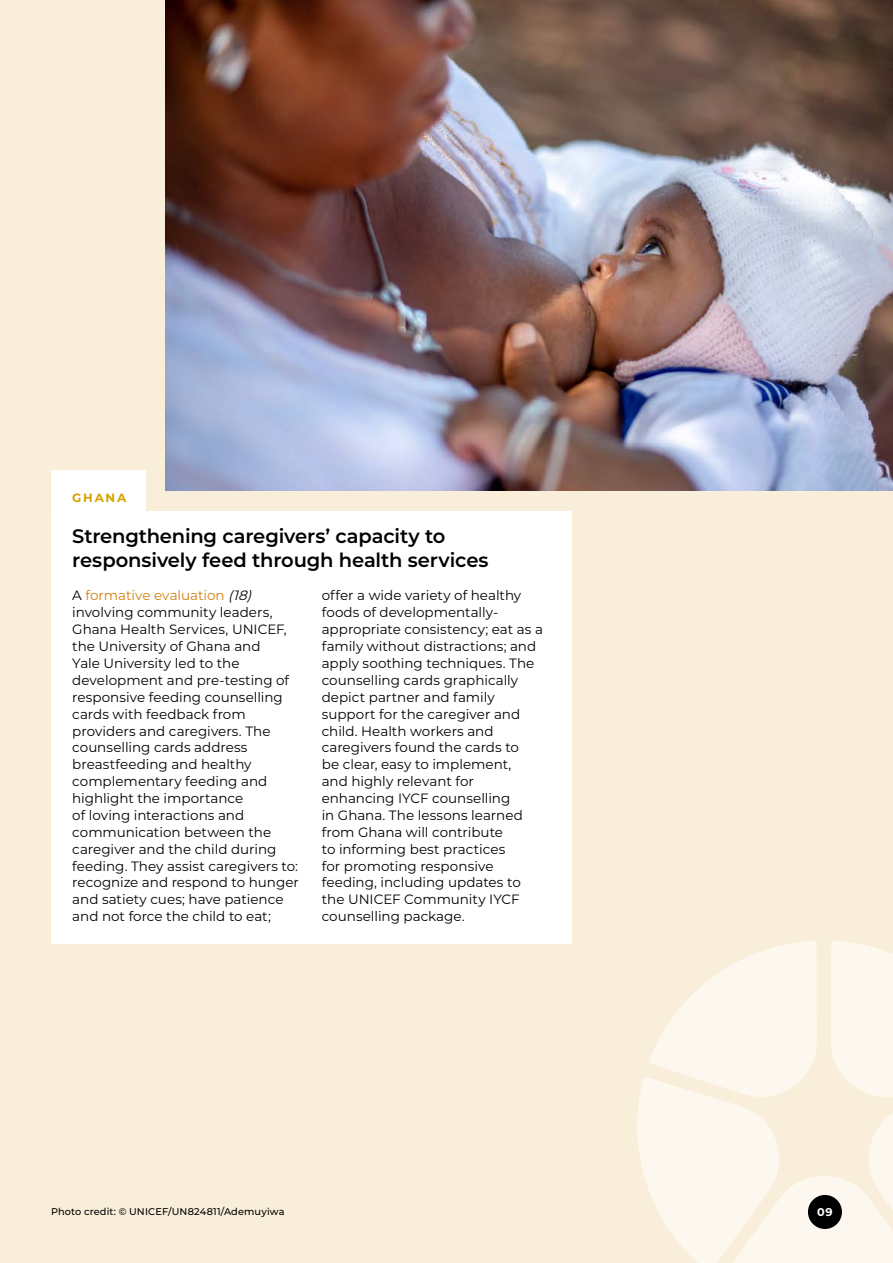
<style>
.page{position:relative;width:893px;height:1263px;background:#f9eed9}
.page>*{position:absolute;margin:0;border:0;box-sizing:border-box;transform-origin:0 0}
.Case_Study_subheadin{font:600 19.5px/24px "Montserrat";letter-spacing:-.01em;color:#000}
.Body_copy{font:13.5px/17px "Montserrat";color:#000}
.Case_Study_heading{font:700 12px "Montserrat";letter-spacing:.145em;color:#d6a102}
.t1{font:700 11.25px "Montserrat";color:#fff}
.Credit{font:500 9.75px "Montserrat";letter-spacing:.015em;color:#000}
.s1{color:#d47f0e}
.s2{font-style:italic}
</style>
<div class="page">
<svg style="left:637px;top:941px;width:256px;height:322px"></svg>
<div style="left:808px;top:1195px;width:34px;height:34px;background:#000;border-radius:50%"></div>
<div style="left:51px;top:511px;width:520px;height:432px;background:#fff"></div>
<div style="left:51px;top:470px;width:95px;height:42px;background:#fff"></div>
<img style="left:165px;top:0;width:728px;height:490px">
<p class="Case_Study_heading" style="left:72px;top:489px;width:55px">GHANA</p>
<p class="Case_Study_subheadin" style="left:72px;top:523px;width:418px">Strengthening caregivers’ capacity to responsively feed through health services</p>
<p class="Body_copy" style="left:72px;top:587px;width:228px">A <span class="s1">formative evaluation</span> <span class="s2">(18) </span>involving community leaders,<br>Ghana Health Services, UNICEF, the University of Ghana and<br>Yale University led to the development and pre-testing of responsive feeding counselling cards with feedback from providers and caregivers. The counselling cards address breastfeeding and healthy complementary feeding and highlight the importance<br>of loving interactions and communication between the caregiver and the child during feeding. They assist caregivers to: recognize and respond to hunger and satiety cues; have patience and not force the child to eat;</p>
<p class="Body_copy" style="left:322px;top:587px;width:223px">offer a wide variety of healthy foods of developmentally&shy;appropriate consistency; eat as a family without distractions; and apply soothing techniques. The counselling cards graphically depict partner and family support for the caregiver and child. Health workers and caregivers found the cards to<br>be clear, easy to implement,<br>and highly relevant for enhancing IYCF counselling<br>in Ghana. The lessons learned from Ghana will contribute<br>to informing best practices<br>for promoting responsive feeding, including updates to the UNICEF Community IYCF counselling package.</p>
<p class="Credit" style="left:51px;top:1205px;width:235px">Photo credit: © UNICEF/UN824811/Ademuyiwa</p>
<p class="t1" style="left:817px;top:1204px;width:17px">09</p>
</div>
